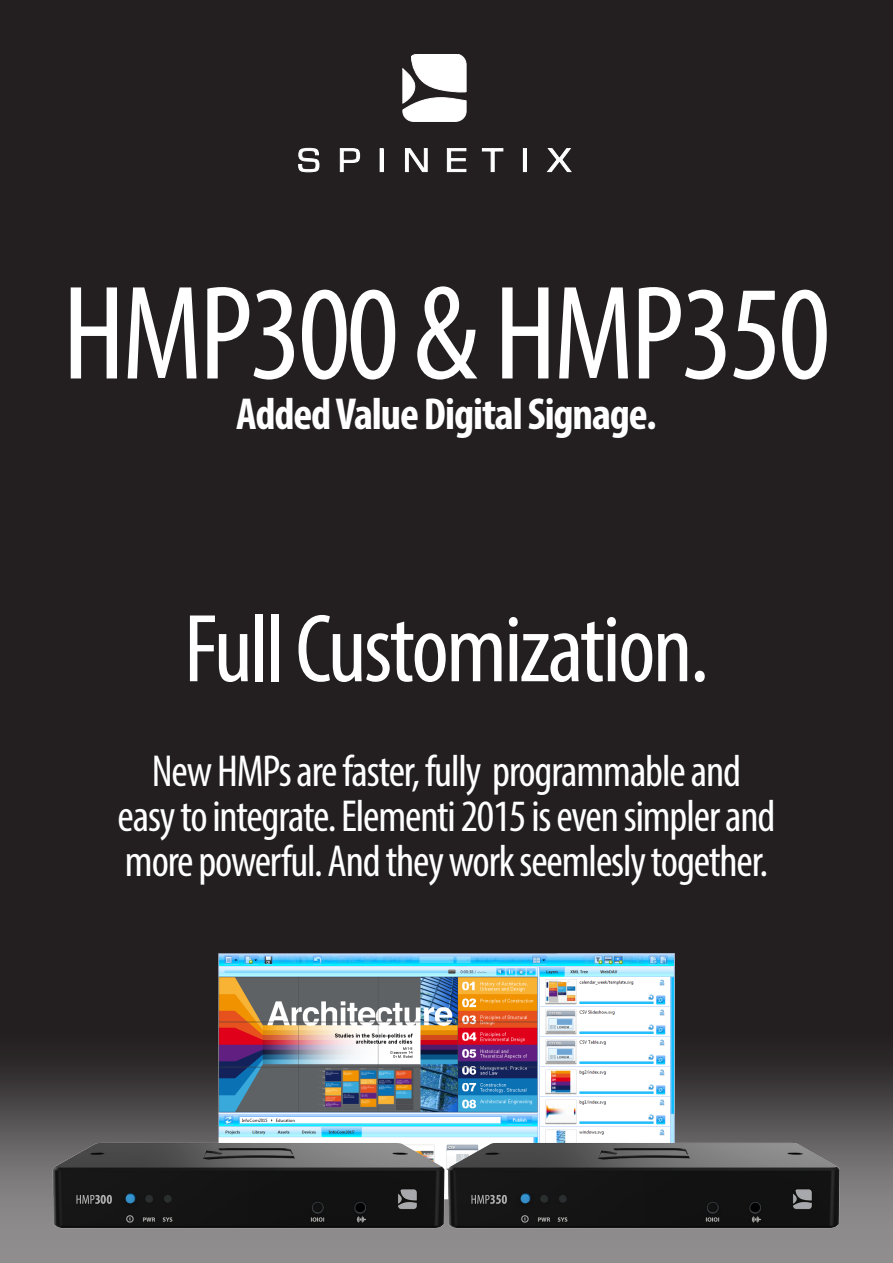
<style>
.page{position:relative;width:893px;height:1263px;background:#231f20}
.page>*{position:absolute;margin:0;border:0;box-sizing:border-box;transform-origin:0 0}
.t1{font:condensed 135px "Myriad Pro";letter-spacing:-.025em;color:#fff}
.t2{font:condensed 97.5px "Myriad Pro";letter-spacing:-.025em;color:#fff}
.t3{font:condensed 45px/45px "Myriad Pro";letter-spacing:-.025em;color:#fff;text-align:center}
.t4{font:700 condensed 45px "Myriad Pro";letter-spacing:-.025em;color:#fff}
</style>
<div class="page">
<svg style="left:403px;top:54px;width:63px;height:68px"></svg>
<svg style="left:298px;top:148px;width:21px;height:24px"></svg>
<svg style="left:340px;top:148px;width:20px;height:24px"></svg>
<svg style="left:405px;top:148px;width:23px;height:24px"></svg>
<svg style="left:447px;top:148px;width:19px;height:24px"></svg>
<svg style="left:482px;top:148px;width:21px;height:24px"></svg>
<svg style="left:547px;top:148px;width:24px;height:24px"></svg>
<div style="left:380px;top:148px;width:3px;height:24px;border:1px solid #fff"></div>
<div style="left:523px;top:148px;width:4px;height:24px;border:1px solid #fff"></div>
<img style="left:0;top:973px;width:893px;height:290px">
<img style="left:219px;top:953px;width:455px;height:178px">
<img style="left:43px;top:1131px;width:395px;height:107px">
<img style="left:438px;top:1131px;width:412px;height:107px">
<h1 class="t1" style="left:63px;top:252px;width:769px">HMP300 &amp; HMP350</h1>
<p class="t4" style="left:236px;top:386px;width:422px">Added Value Digital Signage.</p>
<h2 class="t2" style="left:184px;top:590px;width:526px">Full Customization.</h2>
<p class="t3" style="left:118px;top:748px;width:659px">New HMPs are faster, fully programmable and easy to integrate. Elementi 2015 is even simpler and more powerful. And they work seemlesly together.</p>
</div>
